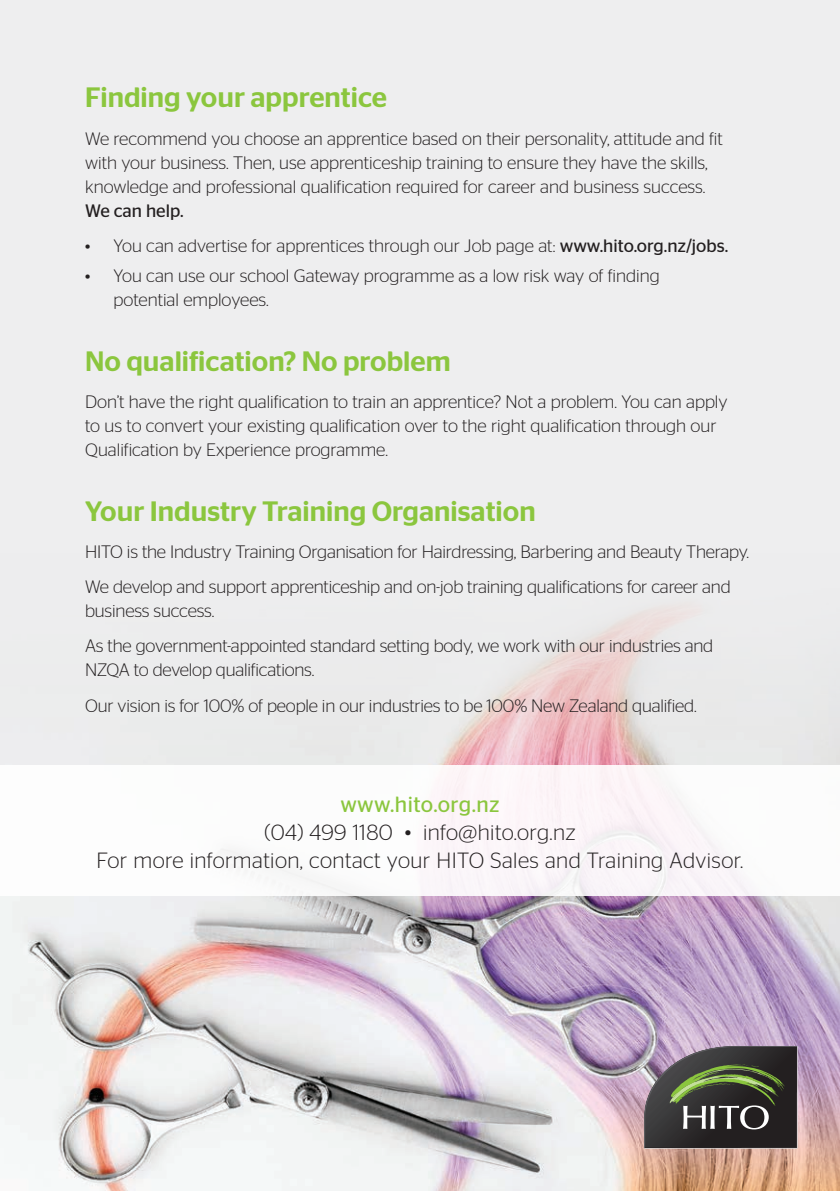
<style>
.page{position:relative;width:840px;height:1191px;background:#fff}
.page>*{position:absolute;margin:0;border:0;box-sizing:border-box;transform-origin:0 0}
.Underline_Heading_WH{font:500 28px "Stag Sans";color:#8bc63e}
.Large_Grey_Text{font:300 22px/28px "Stag Sans";letter-spacing:.02em;color:#231f20;text-align:center}
.Large_Grey_Text-2{font:300 18px/24px "Stag Sans";color:#231f20}
.s1{font-weight:400}
.s2{font-weight:400;color:#8bc63e}
</style>
<div class="page">
<div style="left:0;top:0;width:839px;height:1191px;background:#eeeeef"></div>
<img style="left:0;top:605px;width:839px;height:586px">
<svg style="left:643px;top:1046px;width:154px;height:102px;background:#4c4b46"></svg>
<div style="left:0;top:765px;width:839px;height:131px;background:#fff"></div>
<p class="Underline_Heading_WH" style="left:85px;top:82px;width:303px">Finding your apprentice</p>
<p class="Large_Grey_Text-2" style="left:85px;top:126px;width:638px">We recommend you choose an apprentice based on their personality, attitude and fit with your business. Then, use apprenticeship training to ensure they have the skills, knowledge and professional qualification required for career and business success.<br><span class="s1">We can help.</span></p>
<p class="Large_Grey_Text-2" style="left:85px;top:233px;width:644px">• You can advertise for apprentices through our Job page at: <span class="s1">www.hito.org.nz/jobs.</span></p>
<p class="Large_Grey_Text-2" style="left:113px;top:263px;width:547px;text-indent:-28px">• You can use our school Gateway programme as a low risk way of finding potential employees.</p>
<p class="Underline_Heading_WH" style="left:85px;top:345px;width:367px">No qualification? No problem</p>
<p class="Large_Grey_Text-2" style="left:85px;top:389px;width:643px">Don’t have the right qualification to train an apprentice? Not a problem. You can apply to us to convert your existing qualification over to the right qualification through our<br>Qualification by Experience programme.</p>
<p class="Underline_Heading_WH" style="left:85px;top:495px;width:452px">Your Industry Training Organisation</p>
<p class="Large_Grey_Text-2" style="left:85px;top:539px;width:665px">HITO is the Industry Training Organisation for Hairdressing, Barbering and Beauty Therapy.</p>
<p class="Large_Grey_Text-2" style="left:85px;top:574px;width:646px">We develop and support apprenticeship and on-job training qualifications for career and business success.</p>
<p class="Large_Grey_Text-2" style="left:85px;top:634px;width:629px">As the government-appointed standard setting body, we work with our industries and<br>NZQA to develop qualifications.</p>
<p class="Large_Grey_Text-2" style="left:85px;top:693px;width:612px">Our vision is for 100% of people in our industries to be 100% New Zealand qualified.</p>
<p class="Large_Grey_Text" style="left:96px;top:789px;width:648px"><span class="s2">www.hito.org.nz<br></span>(04) 499 1180 • info@hito.org.nz<br>For more information, contact your HITO Sales and Training Advisor.</p>
</div>
